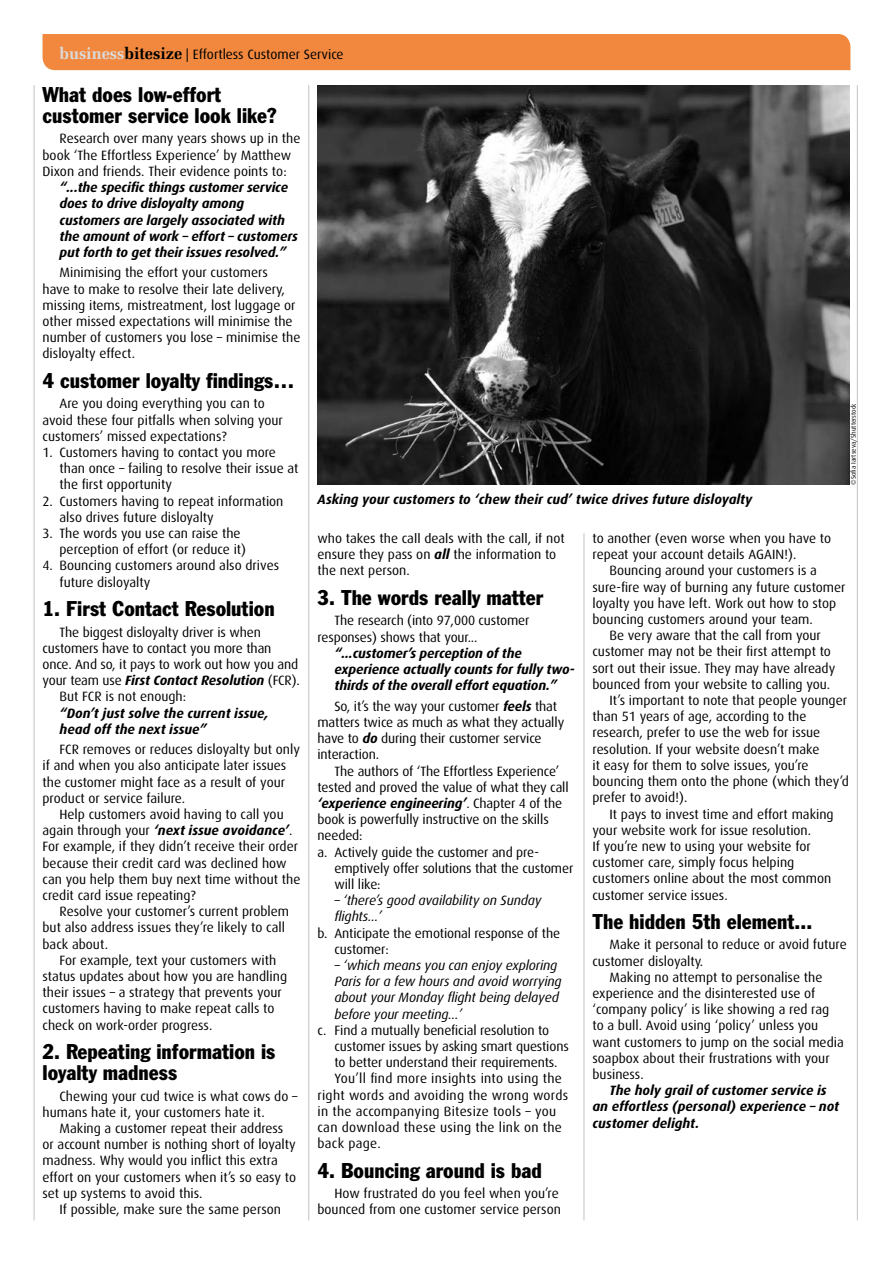
<style>
.page{position:relative;width:893px;height:1263px;background:#fff}
.page>*{position:absolute;margin:0;border:0;box-sizing:border-box;transform-origin:0 0}
.SUBHEAD{font:condensed 21px/21px "Franklin Gothic BT";color:#000}
.body{font:13.5px/16.2px "Dax";color:#000}
.BULLIT{font:13.5px/16.2px "Dax";letter-spacing:-.01em;color:#000}
.QUOTE{font:italic 700 13.5px/16.2px "Dax";letter-spacing:-.01em;color:#000}
.BULLIT-2{font:italic 13.5px/16.2px "Dax";letter-spacing:-.01em;color:#000}
.body-2{font:13.5px/16.2px "Dax";letter-spacing:.02em;color:#000}
.body-3{font:italic 700 13.5px/16.2px "Dax";color:#000}
.PHOTO_CAPTION{font:italic 700 13.5px "Dax";color:#000}
.body2{font:13.5px "Dax";color:#000}
.body2-2{font:6.75px "Dax";color:#000}
.s1{font-family:"Zapf Elliptical 711 BT";font-weight:700;font-size:16.5px;color:#dadada}
.s2{font-family:"Zapf Elliptical 711 BT";font-weight:700;font-size:16.5px}
.s3{font-weight:700;font-style:italic}
</style>
<div class="page">
<hr style="left:308px;top:85px;width:1px;height:1135px;background:#c6c6c6">
<hr style="left:583px;top:85px;width:1px;height:1135px;background:#c6c6c6">
<hr style="left:34px;top:85px;width:1px;height:1135px;background:#c6c6c6">
<hr style="left:857px;top:85px;width:1px;height:1135px;background:#c6c6c6">
<div style="left:43px;top:34px;width:807px;height:36px;background:#f1883e"></div>
<div style="left:317px;top:485px;width:533px;height:48px;background:#fff"></div>
<img style="left:317px;top:85px;width:533px;height:400px">
<p class="body2" style="left:60px;top:47px;width:286px"><span class="s1">business</span><span class="s2">bitesize</span> | Effortless Customer Service</p>
<p class="SUBHEAD" style="left:43px;top:83px;width:236px">What does low-effort customer service look like?</p>
<p class="body" style="left:43px;top:131px;width:259px;text-indent:17px">Research over many years shows up in the book ‘The Effortless Experience’ by Matthew<br>Dixon and friends. Their evidence points to:</p>
<p class="QUOTE" style="left:60px;top:179px;width:240px">“...the specific things customer service does to drive disloyalty among customers are largely associated with the amount of work – effort – customers put forth to get their issues resolved.”</p>
<p class="body" style="left:43px;top:265px;width:259px;text-indent:17px">Minimising the effort your customers<br>have to make to resolve their late delivery, missing items, mistreatment, lost luggage or other missed expectations will minimise the number of customers you lose – minimise the disloyalty effect.</p>
<p class="SUBHEAD" style="left:43px;top:369px;width:253px">4 customer loyalty findings…</p>
<p class="body" style="left:43px;top:396px;width:242px;text-indent:17px">Are you doing everything you can to avoid these four pitfalls when solving your customers’ missed expectations?</p>
<p class="BULLIT" style="left:60px;top:444px;width:240px;text-indent:-17px">1. Customers having to contact you more than once – failing to resolve their issue at the first opportunity</p>
<p class="BULLIT" style="left:60px;top:493px;width:225px;text-indent:-17px">2. Customers having to repeat information also drives future disloyalty</p>
<p class="BULLIT" style="left:60px;top:525px;width:188px;text-indent:-17px">3. The words you use can raise the perception of effort (or reduce it)</p>
<p class="BULLIT" style="left:60px;top:558px;width:221px;text-indent:-17px">4. Bouncing customers around also drives future disloyalty</p>
<p class="SUBHEAD" style="left:43px;top:597px;width:234px">1. First Contact Resolution</p>
<p class="body" style="left:43px;top:624px;width:259px;text-indent:17px">The biggest disloyalty driver is when customers have to contact you more than once. And so, it pays to work out how you and your team use <span class="s3">First Contact Resolution</span> (FCR).</p>
<p class="body" style="left:60px;top:689px;width:128px">But FCR is not enough:</p>
<p class="QUOTE" style="left:60px;top:705px;width:211px">“Don’t just solve the current issue, head off the next issue”</p>
<p class="body" style="left:43px;top:741px;width:259px;text-indent:17px">FCR removes or reduces disloyalty but only if and when you also anticipate later issues the customer might face as a result of your product or service failure.</p>
<p class="body" style="left:43px;top:806px;width:259px;text-indent:17px">Help customers avoid having to call you again through your <span class="s3">‘next issue avoidance’</span>.<br>For example, if they didn’t receive their order because their credit card was declined how can you help them buy next time without the credit card issue repeating?</p>
<p class="body" style="left:43px;top:903px;width:248px;text-indent:17px">Resolve your customer’s current problem but also address issues they’re likely to call back about.</p>
<p class="body" style="left:43px;top:952px;width:246px;text-indent:17px">For example, text your customers with status updates about how you are handling their issues – a strategy that prevents your customers having to make repeat calls to check on work-order progress.</p>
<p class="SUBHEAD" style="left:43px;top:1040px;width:235px">2. Repeating information is loyalty madness</p>
<p class="body" style="left:43px;top:1088px;width:257px;text-indent:17px">Chewing your cud twice is what cows do – humans hate it, your customers hate it.</p>
<p class="body" style="left:43px;top:1120px;width:255px;text-indent:17px">Making a customer repeat their address or account number is nothing short of loyalty madness. Why would you inflict this extra effort on your customers when it’s so easy to set up systems to avoid this.</p>
<p class="body" style="left:60px;top:1201px;width:223px">If possible, make sure the same person</p>
<p class="PHOTO_CAPTION" style="left:317px;top:492px;width:436px">Asking your customers to ‘chew their cud’ twice drives future disloyalty</p>
<p class="body2-2" style="left:850px;top:485px;width:83px;rotate:-90deg">©Sofia Iartseva/Shutterstock</p>
<p class="body" style="left:317px;top:530px;width:249px">who takes the call deals with the call, if not ensure they pass on <span class="s3">all</span> the information to the next person.</p>
<p class="SUBHEAD" style="left:317px;top:586px;width:227px">3. The words really matter</p>
<p class="body" style="left:317px;top:613px;width:213px;text-indent:17px">The research (into 97,000 customer responses) shows that your...</p>
<p class="QUOTE" style="left:334px;top:645px;width:242px">“...customer’s perception of the experience actually counts for fully two&shy;thirds of the overall effort equation.”</p>
<p class="body" style="left:317px;top:698px;width:248px;text-indent:17px">So, it’s the way your customer <span class="s3">feels</span> that matters twice as much as what they actually have to <span class="s3">do</span> during their customer service interaction.</p>
<p class="body" style="left:317px;top:763px;width:253px;text-indent:17px">The authors of ‘The Effortless Experience’ tested and proved the value of what they call <span class="s3">‘experience engineering’</span>. Chapter 4 of the book is powerfully instructive on the skills needed:</p>
<p class="BULLIT" style="left:334px;top:844px;width:240px;text-indent:-17px">a. Actively guide the customer and pre&shy;emptively offer solutions that the customer will like:</p>
<p class="BULLIT-2" style="left:334px;top:892px;width:209px">– ‘there’s good availability on Sunday flights...’</p>
<p class="BULLIT" style="left:334px;top:925px;width:227px;text-indent:-17px">b. Anticipate the emotional response of the customer:</p>
<p class="BULLIT-2" style="left:334px;top:957px;width:229px">– ‘which means you can enjoy exploring Paris for a few hours and avoid worrying about your Monday flight being delayed before your meeting...’</p>
<p class="BULLIT" style="left:334px;top:1022px;width:236px;text-indent:-17px">c. Find a mutually beneficial resolution to customer issues by asking smart questions to better understand their requirements.</p>
<p class="body-2" style="left:317px;top:1071px;width:252px;text-indent:17px">You’ll find more insights into using the right words and avoiding the wrong words in the accompanying Bitesize tools – you can download these using the link on the back page.</p>
<p class="SUBHEAD" style="left:317px;top:1159px;width:226px">4. Bouncing around is bad</p>
<p class="body" style="left:317px;top:1185px;width:245px;text-align:right">How frustrated do you feel when you’re bounced from one customer service person</p>
<p class="body" style="left:592px;top:530px;width:240px">to another (even worse when you have to repeat your account details AGAIN!).</p>
<p class="body" style="left:592px;top:563px;width:255px;text-indent:17px">Bouncing around your customers is a sure-fire way of burning any future customer loyalty you have left. Work out how to stop bouncing customers around your team.</p>
<p class="body" style="left:592px;top:628px;width:244px;text-align:center">Be very aware that the call from your customer may not be their first attempt to sort out their issue. They may have already bounced from your website to calling you.</p>
<p class="body" style="left:592px;top:692px;width:258px;text-indent:17px">It’s important to note that people younger than 51 years of age, according to the research, prefer to use the web for issue resolution. If your website doesn’t make<br>it easy for them to solve issues, you’re bouncing them onto the phone (which they’d prefer to avoid!).</p>
<p class="body" style="left:592px;top:806px;width:243px;text-indent:17px">It pays to invest time and effort making your website work for issue resolution.<br>If you’re new to using your website for customer care, simply focus helping customers online about the most common customer service issues.</p>
<p class="SUBHEAD" style="left:592px;top:910px;width:221px">The hidden 5th element...</p>
<p class="body" style="left:592px;top:937px;width:256px;text-indent:17px">Make it personal to reduce or avoid future customer disloyalty.</p>
<p class="body" style="left:592px;top:969px;width:253px;text-indent:17px">Making no attempt to personalise the experience and the disinterested use of ‘company policy’ is like showing a red rag to a bull. Avoid using ‘policy’ unless you want customers to jump on the social media soapbox about their frustrations with your business.</p>
<p class="body-3" style="left:592px;top:1082px;width:248px;text-indent:17px">The holy grail of customer service is an effortless (personal) experience – not customer delight.</p>
</div>
